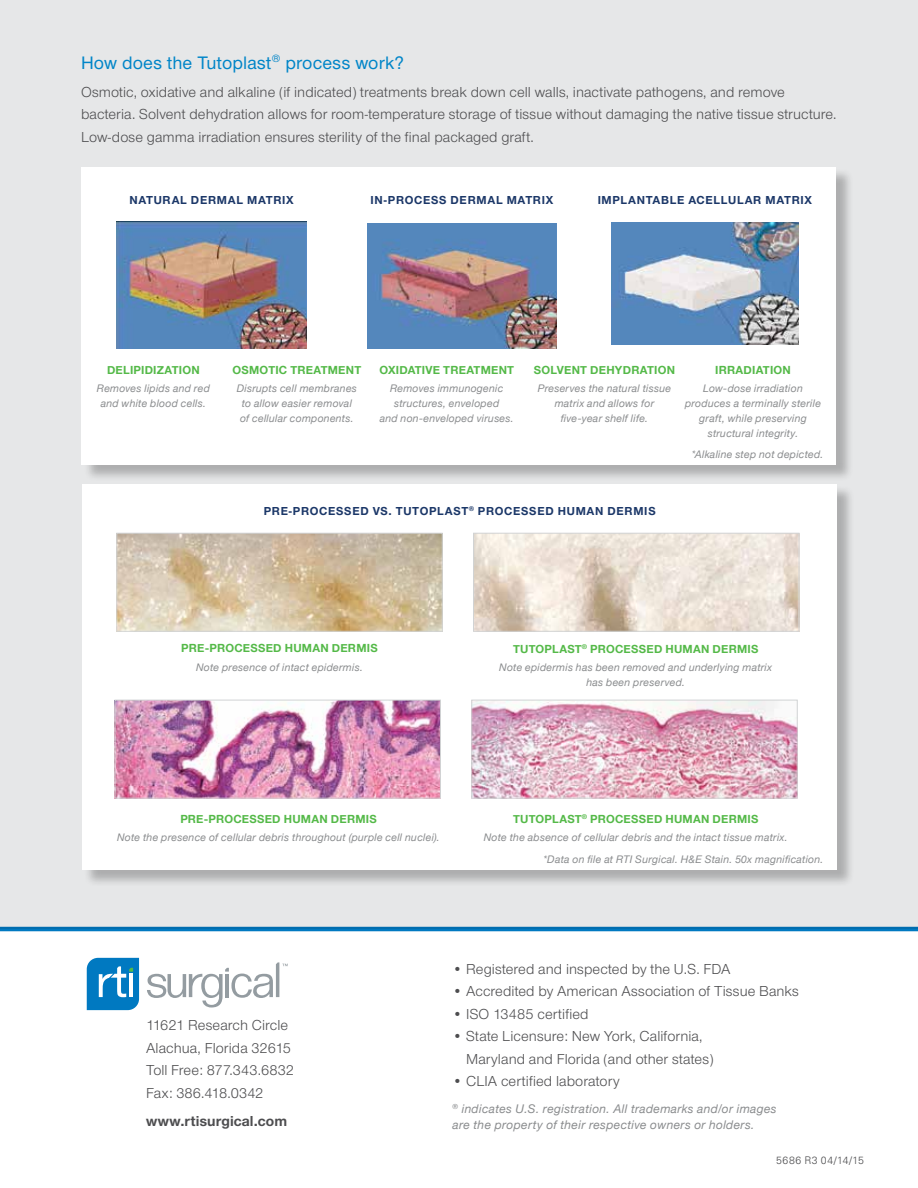
<style>
.page{position:relative;width:918px;height:1188px;background:#fff}
.page>*{position:absolute;margin:0;border:0;box-sizing:border-box;transform-origin:0 0}
.t1{font:500 18.75px "Nimbus Sans Novus T";letter-spacing:.01em;color:#0085c8}
.t2{font:15px/22.5px "Nimbus Sans Novus T";letter-spacing:.005em;color:#4d4d4f}
.t3{font:700 15px "Nimbus Sans Novus T";letter-spacing:.01em;color:#4d4d4f}
.t4{font:700 12px "Nimbus Sans Novus T";letter-spacing:.06em;color:#1b3768}
.t5{font:italic 12px/16.5px "Helvetica Neue";letter-spacing:.03em;color:#8a8c8e}
.t6{font:700 11.25px "Helvetica Neue";letter-spacing:.02em;color:#54b948}
.t7{font:italic 10.5px/15px "Helvetica Neue";letter-spacing:.02em;color:#8a8c8e;text-align:center}
.t8{font:300 10.5px "Univers LT Std";letter-spacing:.055em;color:#4d4d4f}
</style>
<div class="page">
<div style="left:0;top:0;width:918px;height:928px;background:#e6e7e8"></div>
<div style="left:83px;top:168px;width:771px;height:314px;background:#000;opacity:.25"></div>
<div style="left:82px;top:167px;width:754px;height:297px;background:#fff"></div>
<img style="left:367px;top:224px;width:190px;height:124px">
<img style="left:117px;top:222px;width:189px;height:126px">
<img style="left:612px;top:223px;width:186px;height:122px">
<div style="left:84px;top:485px;width:771px;height:403px;background:#000;opacity:.25"></div>
<div style="left:82px;top:484px;width:755px;height:386px;background:#fff"></div>
<img style="left:119px;top:535px;width:321px;height:94px">
<div style="left:117px;top:533px;width:325px;height:98px;border:1px solid #d1d3d4"></div>
<img style="left:475px;top:535px;width:322px;height:94px">
<div style="left:473px;top:533px;width:326px;height:98px;border:1px solid #d1d3d4"></div>
<img style="left:117px;top:702px;width:322px;height:94px">
<div style="left:115px;top:700px;width:326px;height:98px;border:1px solid #d1d3d4"></div>
<img style="left:474px;top:702px;width:321px;height:94px">
<div style="left:472px;top:700px;width:325px;height:98px;border:1px solid #d1d3d4"></div>
<svg style="left:87px;top:958px;width:52px;height:52px;background:#298fca"></svg>
<svg style="left:147px;top:962px;width:141px;height:46px"></svg>
<hr style="left:0;top:927px;width:918px;height:4px;background:#0073b8">
<h1 class="t1" style="left:81px;top:51px;width:325px">How does the Tutoplast<sup>®</sup> process work?</h1>
<p class="t2" style="left:81px;top:80px;width:757px">Osmotic, oxidative and alkaline (if indicated) treatments break down cell walls, inactivate pathogens, and remove bacteria. Solvent dehydration allows for room-temperature storage of tissue without damaging the native tissue structure.<br>Low-dose gamma irradiation ensures sterility of the final packaged graft.</p>
<p class="t4" style="left:129px;top:193px;width:166px">NATURAL DERMAL MATRIX</p>
<p class="t4" style="left:371px;top:193px;width:184px">IN-PROCESS DERMAL MATRIX</p>
<p class="t4" style="left:598px;top:193px;width:216px">IMPLANTABLE ACELLULAR MATRIX</p>
<p class="t6" style="left:107px;top:360px;width:94px">DELIPIDIZATION</p>
<p class="t7" style="left:97px;top:380px;width:115px">Removes lipids and red and white blood cells.</p>
<p class="t6" style="left:233px;top:360px;width:130px">OSMOTIC TREATMENT</p>
<p class="t7" style="left:237px;top:380px;width:122px">Disrupts cell membranes to allow easier removal of cellular components.</p>
<p class="t6" style="left:379px;top:360px;width:136px">OXIDATIVE TREATMENT</p>
<p class="t7" style="left:380px;top:380px;width:136px">Removes immunogenic structures, enveloped<br>and non-enveloped viruses.</p>
<p class="t6" style="left:534px;top:360px;width:143px">SOLVENT DEHYDRATION</p>
<p class="t7" style="left:538px;top:380px;width:135px">Preserves the natural tissue matrix and allows for five-year shelf life.</p>
<p class="t6" style="left:715px;top:360px;width:77px">IRRADIATION</p>
<p class="t7" style="left:685px;top:380px;width:137px">Low-dose irradiation produces a terminally sterile graft, while preserving structural integrity.</p>
<p class="t7" style="left:692px;top:446px;width:133px">*Alkaline step not depicted.</p>
<p class="t4" style="left:264px;top:504px;width:393px">PRE-PROCESSED VS. TUTOPLAST<sup>®</sup> PROCESSED HUMAN DERMIS</p>
<p class="t6" style="left:181px;top:638px;width:198px">PRE-PROCESSED HUMAN DERMIS</p>
<p class="t7" style="left:196px;top:659px;width:168px">Note presence of intact epidermis.</p>
<p class="t6" style="left:513px;top:638px;width:247px">TUTOPLAST<sup>®</sup> PROCESSED HUMAN DERMIS</p>
<p class="t7" style="left:499px;top:659px;width:274px">Note epidermis has been removed and underlying matrix has been preserved.</p>
<p class="t6" style="left:180px;top:809px;width:198px">PRE-PROCESSED HUMAN DERMIS</p>
<p class="t7" style="left:117px;top:830px;width:324px">Note the presence of cellular debris throughout (purple cell nuclei).</p>
<p class="t6" style="left:513px;top:809px;width:247px">TUTOPLAST<sup>®</sup> PROCESSED HUMAN DERMIS</p>
<p class="t7" style="left:484px;top:830px;width:305px">Note the absence of cellular debris and the intact tissue matrix.</p>
<p class="t7" style="left:544px;top:851px;width:281px">*Data on file at RTI Surgical. H&amp;E Stain. 50x magnification.</p>
<h2 class="t2" style="left:146px;top:1014px;width:150px">11621 Research Circle<br>Alachua, Florida 32615<br>Toll Free: 877.343.6832<br>Fax: 386.418.0342</h2>
<h2 class="t3" style="left:146px;top:1112px;width:143px">www.rtisurgical.com</h2>
<h2 class="t2" style="left:453px;top:958px;width:279px">• Registered and inspected by the U.S. FDA</h2>
<h2 class="t2" style="left:453px;top:980px;width:348px">• Accredited by American Association of Tissue Banks</h2>
<h2 class="t2" style="left:453px;top:1003px;width:138px">• ISO 13485 certified</h2>
<h2 class="t2" style="left:466px;top:1025px;width:249px;text-indent:-14px">• State Licensure: New York, California,<br>Maryland and Florida (and other states)</h2>
<h2 class="t2" style="left:453px;top:1070px;width:169px">• CLIA certified laboratory</h2>
<p class="t5" style="left:453px;top:1100px;width:326px"><sup>®</sup> indicates U.S. registration. All trademarks and/or images are the property of their respective owners or holders.</p>
<p class="t8" style="left:776px;top:1154px;width:89px">5686 R3 04/14/15</p>
</div>
